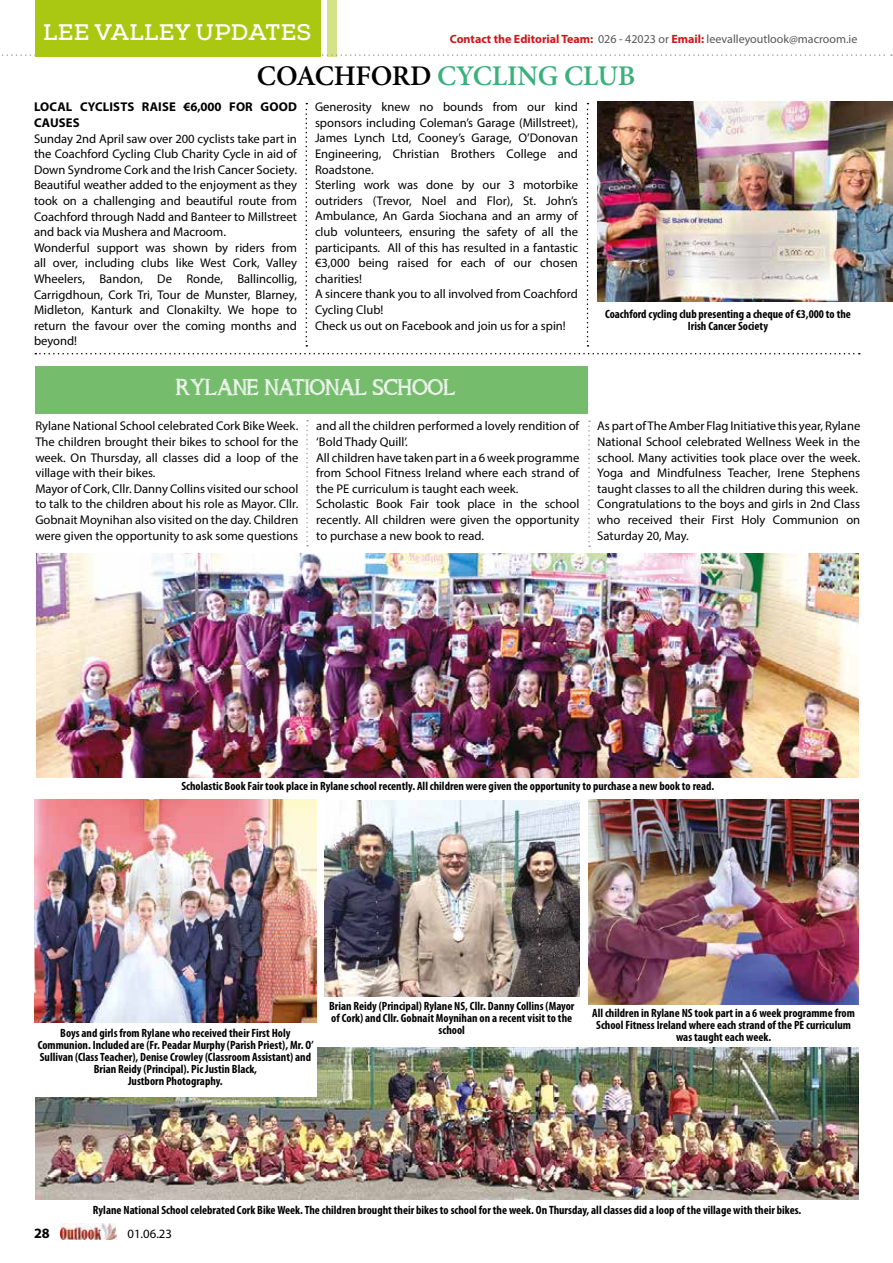
<style>
.page{position:relative;width:893px;height:1263px;background:#fff}
.page>*{position:absolute;margin:0;border:0;box-sizing:border-box;transform-origin:0 0}
.t1{font:600 28.5px "Minion Pro";letter-spacing:-.01em;color:#3bb07c}
.t2{font:27px "asongforjennifer";letter-spacing:-.01em;color:#fff}
.t3{font:22.5px "Nexa Slab Bold FREE";letter-spacing:.015em;color:#fff}
.t4{font:700 14.25px "Myriad Pro";color:#000}
.t5{font:700 12.75px/15.6px "Myriad Pro";letter-spacing:.01em;color:#000}
.t6{font:12.75px "Myriad Pro";color:#000}
.t7{font:12.6px/15.6px "Myriad Pro";color:#000}
.t8{font:700 condensed 12px/12px "Myriad Pro";color:#000;text-align:center}
.t9{font:12px "Myriad Pro";color:#575756}
.s1{font-weight:700;color:#cd1719}
.s2{color:#000}
</style>
<div class="page">
<img style="left:60px;top:1223px;width:57px;height:17px">
<svg style="left:306px;top:103px;width:1px;height:244px"></svg>
<svg style="left:587px;top:103px;width:1px;height:244px"></svg>
<svg style="left:2px;top:54px;width:890px;height:2px"></svg>
<div style="left:35px;top:0;width:285px;height:57px;background:#aac811"></div>
<div style="left:327px;top:0;width:10px;height:57px;background:#d4e388"></div>
<img style="left:597px;top:102px;width:296px;height:199px">
<svg style="left:35px;top:353px;width:825px;height:1px"></svg>
<div style="left:35px;top:366px;width:553px;height:48px;background:#76bc6d"></div>
<img style="left:37px;top:554px;width:822px;height:223px">
<img style="left:34px;top:799px;width:283px;height:224px">
<img style="left:324px;top:800px;width:255px;height:196px">
<img style="left:35px;top:1047px;width:823px;height:152px">
<img style="left:588px;top:799px;width:271px;height:206px">
<div style="left:34px;top:1028px;width:283px;height:68px;background:#fff"></div>
<svg style="left:306px;top:420px;width:2px;height:126px"></svg>
<svg style="left:588px;top:420px;width:2px;height:127px"></svg>
<h3 class="t3" style="left:43px;top:19px;width:270px">LEE VALLEY UPDATES</h3>
<p class="t9" style="left:450px;top:32px;width:409px"><span class="s1">Contact the Editorial Team:</span> 026 - 42023 or <span class="s1">Email:</span> leevalleyoutlook@macroom.ie</p>
<h1 class="t1" style="left:257px;top:56px;width:380px"><span class="s2">COACHFORD</span> CYCLING CLUB</h1>
<p class="t5" style="left:34px;top:99px;width:264px">LOCAL CYCLISTS RAISE €6,000 FOR GOOD<br>CAUSES</p>
<p class="t7" style="left:34px;top:130px;width:264px">Sunday 2nd April saw over 200 cyclists take part in the Coachford Cycling Club Charity Cycle in aid of Down Syndrome Cork and the Irish Cancer Society.<br>Beautiful weather added to the enjoyment as they took on a challenging and beautiful route from Coachford through Nadd and Banteer to Millstreet and back via Mushera and Macroom.<br>Wonderful support was shown by riders from all over, including clubs like West Cork, Valley Wheelers, Bandon, De Ronde, Ballincollig, Carrigdhoun, Cork Tri, Tour de Munster, Blarney, Midleton, Kanturk and Clonakilty. We hope to return the favour over the coming months and beyond!</p>
<p class="t7" style="left:315px;top:99px;width:264px">Generosity knew no bounds from our kind sponsors including Coleman’s Garage (Millstreet), James Lynch Ltd, Cooney’s Garage, O’Donovan Engineering, Christian Brothers College and Roadstone.<br>Sterling work was done by our 3 motorbike outriders (Trevor, Noel and Flor), St. John’s Ambulance, An Garda Siochana and an army of club volunteers, ensuring the safety of all the participants. All of this has resulted in a fantastic €3,000 being raised for each of our chosen charities!<br>A sincere thank you to all involved from Coachford Cycling Club!<br>Check us out on Facebook and join us for a spin!</p>
<p class="t8" style="left:605px;top:308px;width:247px">Coachford cycling club presenting a cheque of €3,000 to the<br>Irish Cancer Society</p>
<h2 class="t2" style="left:176px;top:373px;width:281px">RYLANE NATIONAL SCHOOL</h2>
<p class="t7" style="left:35px;top:418px;width:264px">Rylane National School celebrated Cork Bike Week.<br>The children brought their bikes to school for the week. On Thursday, all classes did a loop of the village with their bikes.<br>Mayor of Cork, Cllr. Danny Collins visited our school to talk to the children about his role as Mayor. Cllr.<br>Gobnait Moynihan also visited on the day. Children were given the opportunity to ask some questions</p>
<p class="t7" style="left:316px;top:418px;width:265px">and all the children performed a lovely rendition of ‘Bold Thady Quill’.<br>All children have taken part in a 6 week programme from School Fitness Ireland where each strand of the PE curriculum is taught each week.<br>Scholastic Book Fair took place in the school recently. All children were given the opportunity to purchase a new book to read.</p>
<p class="t7" style="left:597px;top:418px;width:264px">As part of The Amber Flag Initiative this year, Rylane National School celebrated Wellness Week in the school. Many activities took place over the week.<br>Yoga and Mindfulness Teacher, Irene Stephens taught classes to all the children during this week.<br>Congratulations to the boys and girls in 2nd Class who received their First Holy Communion on Saturday 20, May.</p>
<p class="t8" style="left:181px;top:780px;width:534px">Scholastic Book Fair took place in Rylane school recently. All children were given the opportunity to purchase a new book to read.</p>
<p class="t8" style="left:38px;top:1027px;width:277px">Boys and girls from Rylane who received their First Holy Communion. Included are (Fr. Peadar Murphy (Parish Priest), Mr. O’ Sullivan (Class Teacher), Denise Crowley (Classroom Assistant) and Brian Reidy (Principal). Pic Justin Black,<br>Justborn Photography.</p>
<p class="t8" style="left:329px;top:1000px;width:247px">Brian Reidy (Principal) Rylane NS, Cllr. Danny Collins (Mayor of Cork) and Cllr. Gobnait Moynihan on a recent visit to the school</p>
<p class="t8" style="left:592px;top:1007px;width:264px">All children in Rylane NS took part in a 6 week programme from<br>School Fitness Ireland where each strand of the PE curriculum was taught each week.</p>
<p class="t8" style="left:93px;top:1204px;width:710px">Rylane National School celebrated Cork Bike Week. The children brought their bikes to school for the week. On Thursday, all classes did a loop of the village with their bikes.</p>
<p class="t4" style="left:34px;top:1224px;width:17px">28</p>
<p class="t6" style="left:128px;top:1226px;width:46px">01.06.23</p>
</div>
